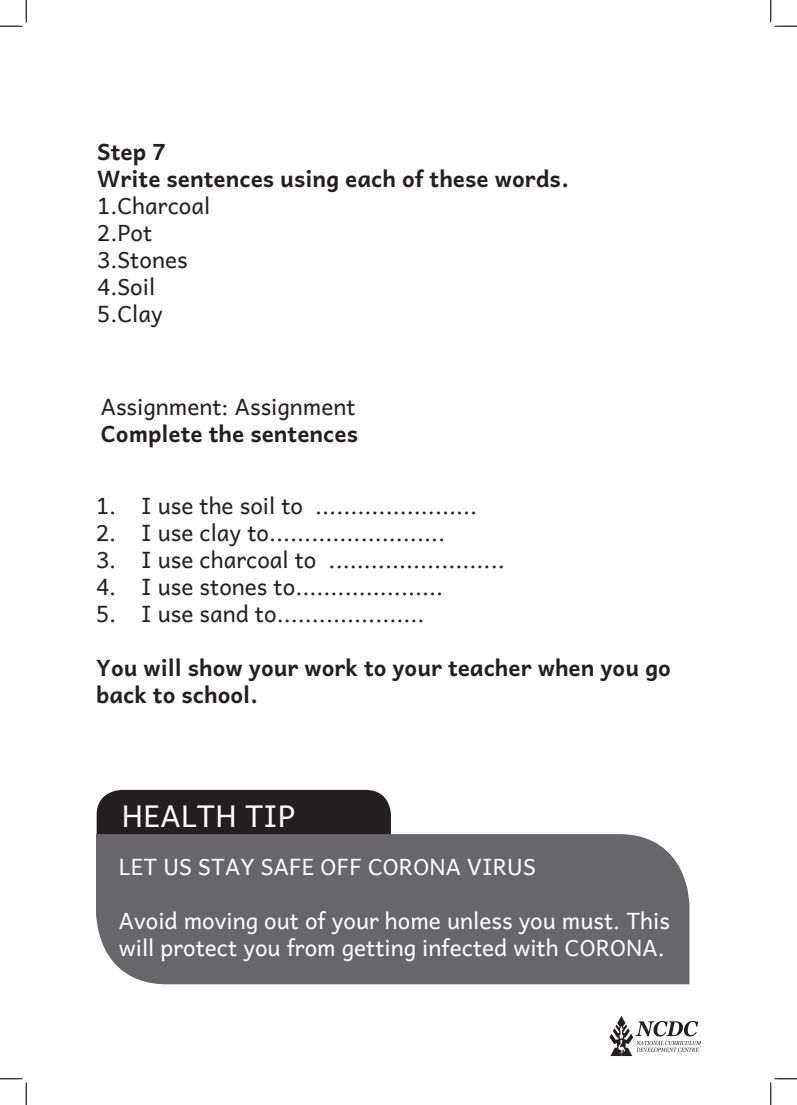
<style>
.page{position:relative;width:797px;height:1105px;background:#fff}
.page>*{position:absolute;margin:0;border:0;box-sizing:border-box;transform-origin:0 0}
.t1{font:30px "Andika New Basic";color:#fff}
.t2{font:22.5px/27px "Andika New Basic";color:#231f20}
.t3{font:700 22.5px/27px "Andika New Basic";color:#231f20}
.t4{font:22.5px/27px "Andika New Basic";color:#fff}
</style>
<div class="page">
<svg style="left:609px;top:1016px;width:92px;height:40px"></svg>
<div style="left:97px;top:790px;width:294px;height:44px;background:#231f20"></div>
<div style="left:96px;top:834px;width:593px;height:150px;background:#67676a"></div>
<svg style="left:0;top:0;width:27px;height:27px"></svg>
<svg style="left:0;top:1078px;width:27px;height:27px"></svg>
<svg style="left:770px;top:0;width:27px;height:27px"></svg>
<svg style="left:770px;top:1078px;width:27px;height:27px"></svg>
<p class="t3" style="left:97px;top:135px;width:473px">Step 7<br>Write sentences using each of these words.</p>
<p class="t2" style="left:97px;top:189px;width:115px">1.Charcoal<br>2.Pot<br>3.Stones<br>4.Soil<br>5.Clay</p>
<p class="t2" style="left:101px;top:390px;width:256px">Assignment: Assignment</p>
<p class="t3" style="left:101px;top:417px;width:259px">Complete the sentences</p>
<p class="t2" style="left:96px;top:489px;width:383px">1. I use the soil to .......................</p>
<p class="t2" style="left:96px;top:516px;width:351px">2. I use clay to.........................</p>
<p class="t2" style="left:96px;top:543px;width:410px">3. I use charcoal to .........................</p>
<p class="t2" style="left:96px;top:570px;width:349px">4. I use stones to.....................</p>
<p class="t2" style="left:96px;top:597px;width:330px">5. I use sand to.....................</p>
<p class="t3" style="left:96px;top:652px;width:576px">You will show your work to your teacher when you go back to school.</p>
<h1 class="t1" style="left:122px;top:788px;width:175px">HEALTH TIP</h1>
<p class="t4" style="left:119px;top:850px;width:419px">LET US STAY SAFE OFF CORONA VIRUS</p>
<p class="t4" style="left:119px;top:904px;width:552px">Avoid moving out of your home unless you must. This will protect you from getting infected with CORONA.</p>
</div>
